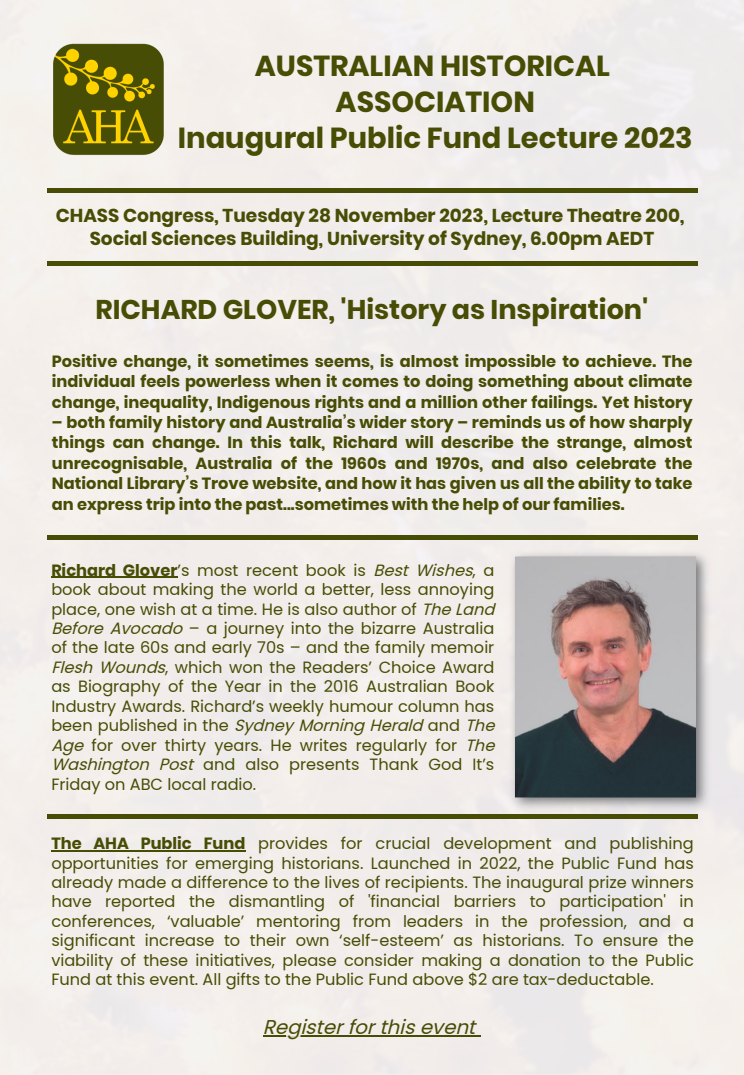
<style>
.page{position:relative;width:744px;height:1075px;background:#fff}
.page>*{position:absolute;margin:0;border:0;box-sizing:border-box;transform-origin:0 0}
.t1{font:700 28.88px/35.8px "Poppins";color:#484d05;text-align:center}
.t2{font:700 27px "Poppins";color:#484d05}
.t3{font:italic 19.8px "Poppins";color:#484d05}
.t4{font:700 18.6px/22.8px "Poppins";color:#484d05;text-align:center}
.t5{font:16.2px/19.4px "Poppins";color:#484d05}
.t6{font:700 16.2px/20.4px "Poppins";color:#484d05;text-align:justify}
.s1{font-weight:700}
.s2{font-style:italic}
</style>
<div class="page">
<div style="left:0;top:0;width:744px;height:1074px;background:#f3eeeb"></div>
<img style="left:47px;top:36px;width:123px;height:125px">
<hr style="left:47px;top:188px;width:155px;height:4px;background:#484d05">
<hr style="left:202px;top:188px;width:156px;height:4px;background:#484d05">
<hr style="left:358px;top:188px;width:155px;height:4px;background:#484d05">
<hr style="left:513px;top:188px;width:155px;height:4px;background:#484d05">
<hr style="left:668px;top:188px;width:29px;height:4px;background:#484d05">
<hr style="left:47px;top:261px;width:155px;height:4px;background:#484d05">
<hr style="left:202px;top:261px;width:156px;height:4px;background:#484d05">
<hr style="left:358px;top:261px;width:155px;height:4px;background:#484d05">
<hr style="left:513px;top:261px;width:155px;height:4px;background:#484d05">
<hr style="left:668px;top:261px;width:29px;height:4px;background:#484d05">
<img style="left:504px;top:545px;width:212px;height:271px">
<hr style="left:51px;top:576px;width:126px;height:2px;background:#484d05">
<hr style="left:47px;top:535px;width:155px;height:4px;background:#484d05">
<hr style="left:202px;top:535px;width:156px;height:4px;background:#484d05">
<hr style="left:358px;top:535px;width:155px;height:4px;background:#484d05">
<hr style="left:513px;top:535px;width:155px;height:4px;background:#484d05">
<hr style="left:668px;top:535px;width:29px;height:4px;background:#484d05">
<div style="left:47px;top:813px;width:155px;height:5px;background:#484d05"></div>
<div style="left:202px;top:813px;width:156px;height:5px;background:#484d05"></div>
<div style="left:358px;top:813px;width:155px;height:5px;background:#484d05"></div>
<div style="left:513px;top:813px;width:155px;height:5px;background:#484d05"></div>
<div style="left:668px;top:813px;width:29px;height:5px;background:#484d05"></div>
<hr style="left:263px;top:1034px;width:218px;height:2px;background:#484d05">
<hr style="left:51px;top:849px;width:194px;height:2px;background:#484d05">
<h1 class="t1" style="left:178px;top:48px;width:516px">AUSTRALIAN HISTORICAL<br>ASSOCIATION<br>Inaugural Public Fund Lecture 2023</h1>
<p class="t4" style="left:56px;top:204px;width:630px">CHASS Congress, Tuesday 28 November 2023, Lecture Theatre 200,<br>Social Sciences Building, University of Sydney, 6.00pm AEDT</p>
<h2 class="t2" style="left:96px;top:290px;width:554px">RICHARD GLOVER, 'History as Inspiration'</h2>
<p class="t6" style="left:52px;top:351px;width:642px">Positive change, it sometimes seems, is almost impossible to achieve. The individual feels powerless when it comes to doing something about climate change, inequality, Indigenous rights and a million other failings. Yet history</p>
<p class="t6" style="left:52px;top:412px;width:642px">– both family history and Australia’s wider story – reminds us of how sharply things can change. In this talk, Richard will describe the strange, almost unrecognisable, Australia of the 1960s and 1970s, and also celebrate the National Library’s Trove website, and how it has given us all the ability to take an express trip into the past...sometimes with the help of our families.</p>
<p class="t5" style="left:51px;top:561px;width:449px"><span class="s1">Richard Glover</span>’s most recent book is <span class="s2">Best Wishes</span>, a book about making the world a better, less annoying place, one wish at a time. He is also author of <span class="s2">The Land Before Avocado</span> – a journey into the bizarre Australia of the late 60s and early 70s – and the family memoir <span class="s2">Flesh Wounds</span>, which won the Readers’ Choice Award as Biography of the Year in the 2016 Australian Book Industry Awards. Richard’s weekly humour column has been published in the <span class="s2">Sydney Morning Herald</span>and <span class="s2">The Age</span> for over thirty years. He writes regularly for <span class="s2">The Washington Post</span> and also presents Thank God It’s Friday on ABC local radio.</p>
<p class="t5" style="left:51px;top:834px;width:644px;text-align:justify"><span class="s1">The AHA Public Fund</span> provides for crucial development and publishing opportunities for emerging historians. Launched in 2022, the Public Fund has already made a difference to the lives of recipients. The inaugural prize winners have reported the dismantling of 'financial barriers to participation' in conferences, ‘valuable’ mentoring from leaders in the profession, and a significant increase to their own ‘self-esteem’ as historians. To ensure the viability of these initiatives, please consider making a donation to the Public Fund at this event. All gifts to the Public Fund above $2 are tax-deductable.</p>
<p class="t3" style="left:263px;top:1017px;width:219px">Registerforthis event</p>
</div>
